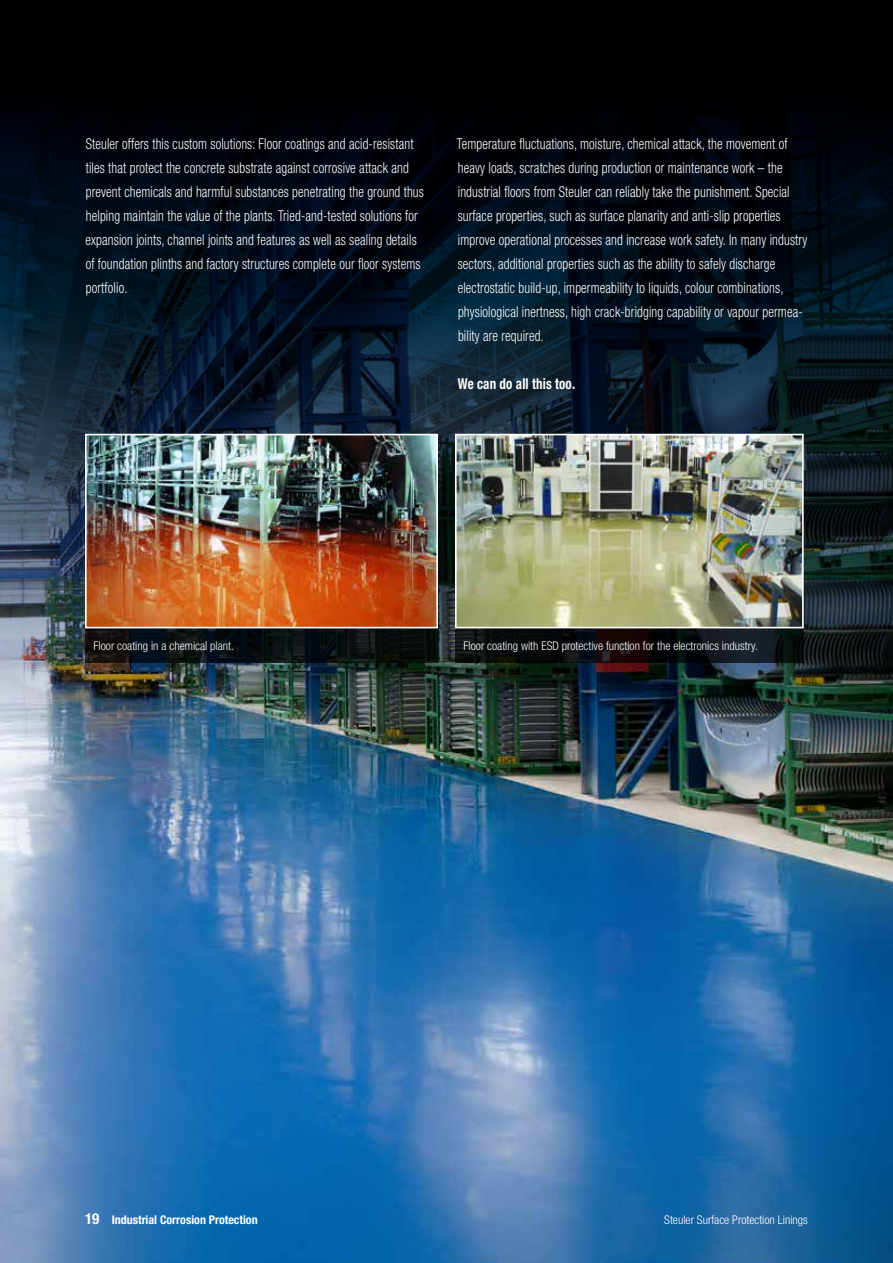
<style>
.page{position:relative;width:893px;height:1263px;background:#fff}
.page>*{position:absolute;margin:0;border:0;box-sizing:border-box;transform-origin:0 0}
.t1{font:300 condensed 15px/24px "Helvetica Neue";letter-spacing:.01em;color:#fff;scale:.87 1}
.t2{font:700 condensed 15px "Helvetica Neue";letter-spacing:.01em;color:#fff;scale:.87 1}
.t3{font:300 condensed 12px "Helvetica Neue LT Std";color:#fff}
.t4{font:700 condensed 12px "Helvetica Neue LT Std";color:#fff}
.s1{font-family:"Helvetica Neue";font-size:15px}
</style>
<div class="page">
<img style="left:0;top:810px;width:893px;height:453px">
<img style="left:0;top:0;width:893px;height:810px">
<svg style="left:85px;top:628px;width:353px;height:34px;background:#0d1215"></svg>
<svg style="left:455px;top:628px;width:349px;height:34px;background:#101114"></svg>
<img style="left:88px;top:437px;width:347px;height:188px">
<div style="left:85px;top:434px;width:353px;height:194px;border:2px solid #fff"></div>
<img style="left:458px;top:437px;width:343px;height:188px">
<div style="left:455px;top:434px;width:349px;height:194px;border:2px solid #fff"></div>
<p class="t1" style="left:86px;top:132px;width:390px">Steuler offers this custom solutions: Floor coatings and acid-resistant tiles that protect the concrete substrate against corrosive attack and prevent chemicals and harmful substances penetrating the ground thus helping maintain the value of the plants. Tried-and-tested solutions for expansion joints, channel joints and features as well as sealing details of foundation plinths and factory structures complete our floor systems portfolio.</p>
<p class="t1" style="left:457px;top:132px;width:404px">Temperature fluctuations, moisture, chemical attack, the movement of heavy loads, scratches during production or maintenance work – the industrial floors from Steuler can reliably take the punishment. Special surface properties, such as surface planarity and anti-slip properties improve operational processes and increase work safety. In many industry sectors, additional properties such as the ability to safely discharge electrostatic build-up, impermeability to liquids, colour combinations, physiological inertness, high crack-bridging capability or vapour permea&shy;bility are required.</p>
<p class="t2" style="left:458px;top:375px;width:136px">We can do all this too.</p>
<p class="t3" style="left:94px;top:639px;width:142px">Floor coating in a chemical plant.</p>
<p class="t3" style="left:463px;top:639px;width:296px">Floor coating with ESD protective function for the electronics industry.</p>
<p class="t4" style="left:85px;top:1212px;width:174px"><span class="s1">19</span> Industrial Corrosion Protection</p>
<p class="t3" style="left:664px;top:1212px;width:145px">Steuler Surface Protection Linings</p>
</div>
